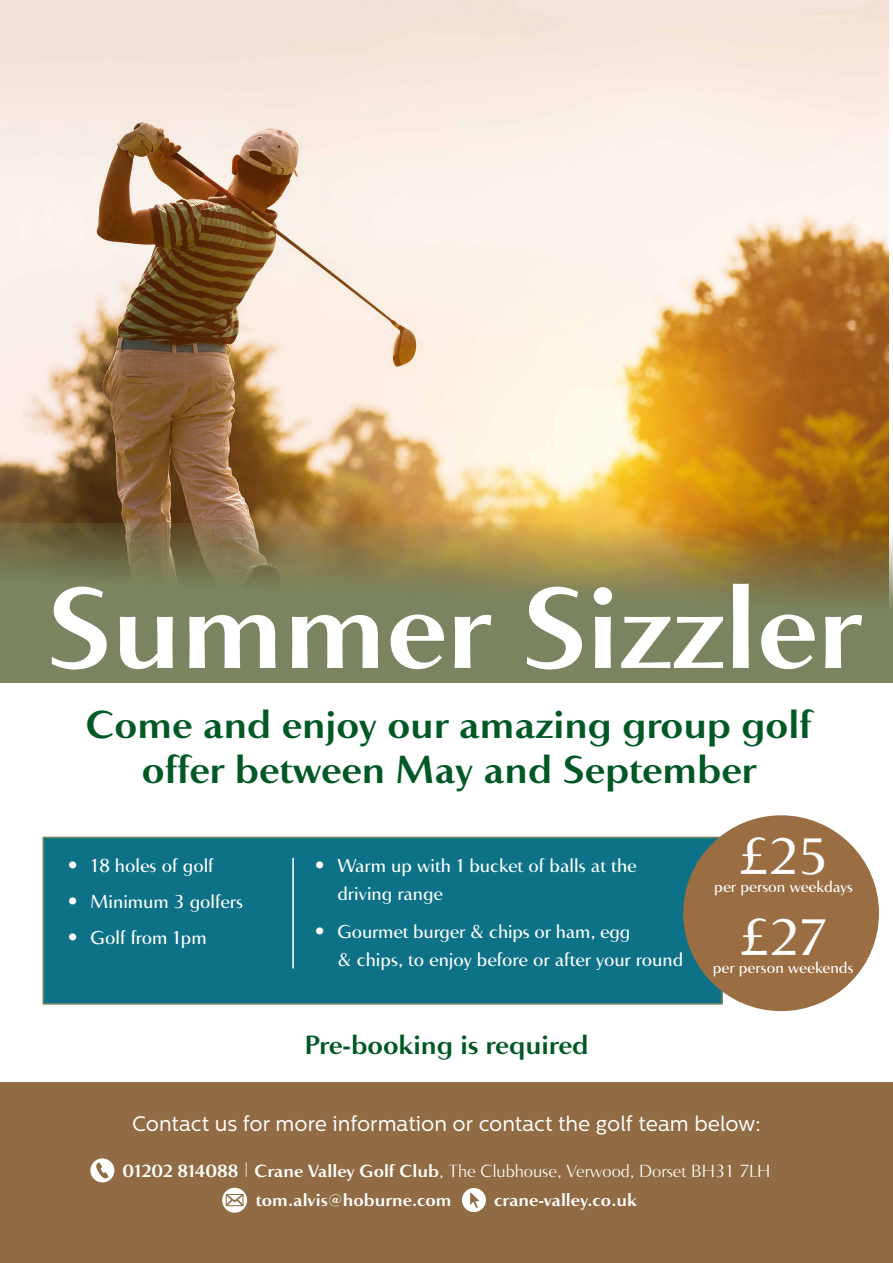
<style>
.page{position:relative;width:893px;height:1263px;background:#fff}
.page>*{position:absolute;margin:0;border:0;box-sizing:border-box;transform-origin:0 0}
.t1{font:700 111px "Accent Graphic";color:#fff}
.t2{font:500 49.5px "Accent Graphic";color:#fff}
.t3{font:700 37.5px "Accent Graphic";color:#005824}
.t4{font:700 25.5px "Accent Graphic";color:#005824}
.t5{font:21px "Centrale Sans";color:#fff}
.t6{font:500 18px/28.5px "Accent Graphic";color:#fff}
.t7{font:300 16.95px "Accent Graphic";color:#fff}
.t8{font:700 16.95px "Accent Graphic";color:#fff}
.t9{font:500 15px "Accent Graphic";color:#fff}
.s1{font-weight:700}
</style>
<div class="page">
<div style="left:43px;top:837px;width:680px;height:168px;background:#0d7287;border:2px solid #7b8460"></div>
<div style="left:0;top:1082px;width:893px;height:181px;background:#906b43"></div>
<svg style="left:90px;top:1158px;width:24px;height:24px"></svg>
<svg style="left:222px;top:1188px;width:25px;height:25px"></svg>
<svg style="left:226px;top:1194px;width:17px;height:12px"></svg>
<div style="left:462px;top:1188px;width:24px;height:24px;background:#fff;border-radius:50%"></div>
<svg style="left:470px;top:1193px;width:10px;height:15px"></svg>
<hr style="left:292px;top:858px;width:2px;height:110px;background:#fff">
<img style="left:0;top:0;width:889px;height:523px">
<svg style="left:0;top:523px;width:893px;height:159px;background:#858154"></svg>
<div style="left:683px;top:815px;width:196px;height:196px;background:#9a6d42;border-radius:50%"></div>
<p class="t1" style="left:46px;top:541px;width:816px">Summer Sizzler</p>
<p class="t3" style="left:86px;top:695px;width:728px">Come and enjoy our amazing group golf</p>
<p class="t3" style="left:142px;top:740px;width:616px">offer between May and September</p>
<p class="t6" style="left:67px;top:851px;width:149px">• 18 holes of golf</p>
<p class="t6" style="left:67px;top:887px;width:178px">• Minimum 3 golfers</p>
<p class="t6" style="left:67px;top:923px;width:142px">• Golf from 1pm</p>
<p class="t6" style="left:337px;top:851px;width:301px;text-indent:-24px">• Warm up with 1 bucket of balls at the driving range</p>
<p class="t6" style="left:337px;top:917px;width:348px;text-indent:-24px">• Gourmet burger &amp; chips or ham, egg<br>&amp; chips, to enjoy before or after your round</p>
<p class="t4" style="left:304px;top:1025px;width:286px">Pre-booking is required</p>
<p class="t2" style="left:739px;top:819px;width:91px">£25</p>
<p class="t9" style="left:714px;top:875px;width:140px">per person weekdays</p>
<p class="t2" style="left:739px;top:900px;width:89px">£27</p>
<p class="t9" style="left:713px;top:956px;width:142px">per person weekends</p>
<p class="t5" style="left:132px;top:1112px;width:630px">Contact us for more information or contact the golf team below:</p>
<p class="t7" style="left:122px;top:1158px;width:649px"><span class="s1">01202 814088</span> | <span class="s1">Crane Valley Golf Club</span>, The Clubhouse, Verwood, Dorset BH31 7LH</p>
<p class="t8" style="left:256px;top:1186px;width:197px">tom.alvis@hoburne.com</p>
<p class="t8" style="left:494px;top:1186px;width:145px">crane-valley.co.uk</p>
</div>
